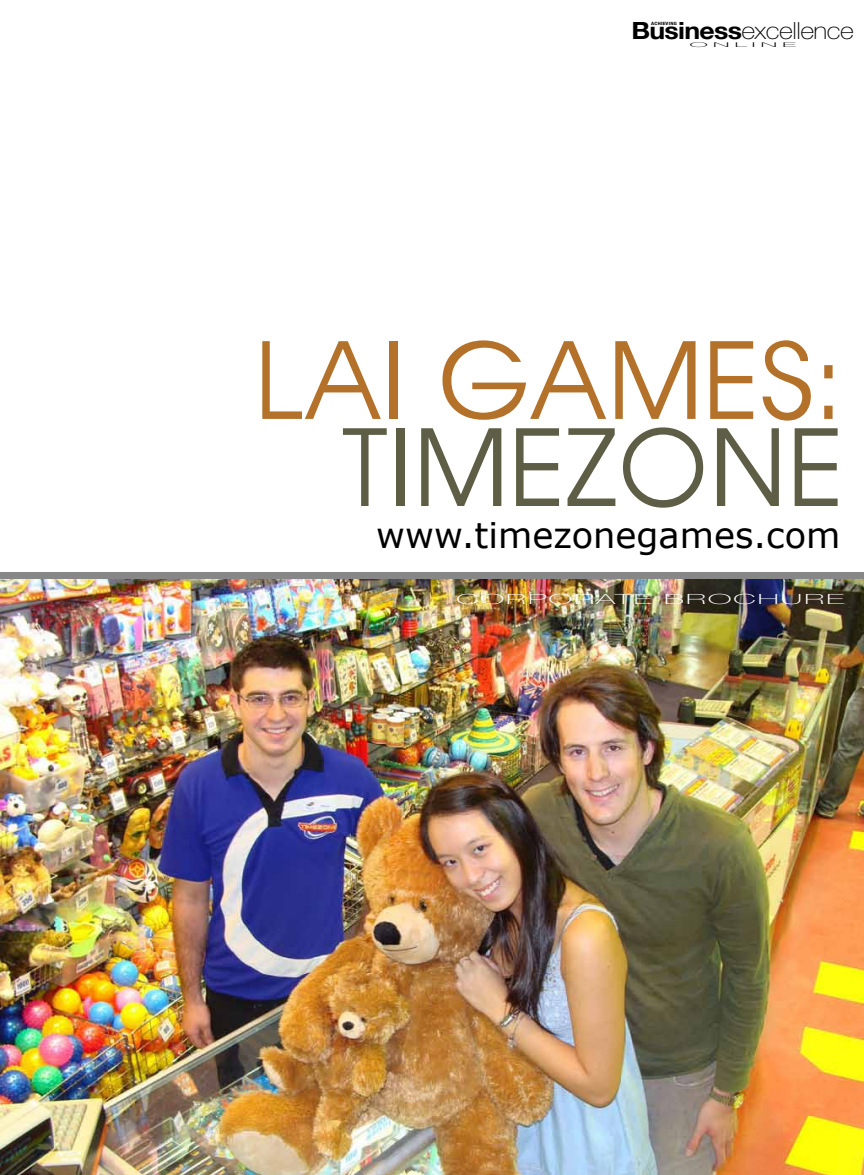
<style>
.page{position:relative;width:864px;height:1175px;background:#fff}
.page>*{position:absolute;margin:0;border:0;box-sizing:border-box;transform-origin:0 0}
.t1{font:105px "Avante";color:#b4712a}
.t2{font:105px "Avante";color:#5e5e46}
.t3{font:35.25px "Verdana";color:#000}
.t4{font:100 23.7px "Helvetica Neue";letter-spacing:-.02em;color:#000;scale:1.13 1}
.t5{font:100 14.1px "Helvetica Neue";letter-spacing:.05em;color:#fff;scale:2.3 1}
.t6{font:100 6.6px "Helvetica Neue";letter-spacing:.19em;color:#000;scale:3.82 1}
.t7{font:700 condensed 4.35px "Helvetica Neue";letter-spacing:.05em;color:#000;scale:1.25 1}
.s1{font-weight:700}
</style>
<div class="page">
<img style="left:0;top:579px;width:864px;height:595px">
<div style="left:0;top:572px;width:864px;height:7px;background:#878787"></div>
<p class="t4" style="left:631px;top:17px;width:199px"><span class="s1">Business</span>excellence</p>
<p class="t7" style="left:651px;top:21px;width:22px">ACHIEVING</p>
<p class="t6" style="left:689px;top:41px;width:29px">ONLINE</p>
<h1 class="t1" style="left:254px;top:315px;width:591px">LAI GAMES:</h1>
<h1 class="t2" style="left:342px;top:402px;width:503px">TIMEZONE</h1>
<p class="t3" style="left:376px;top:512px;width:466px">www.timezonegames.com</p>
<p class="t5" style="left:456px;top:591px;width:170px">CORPORATE BROCHURE</p>
</div>
